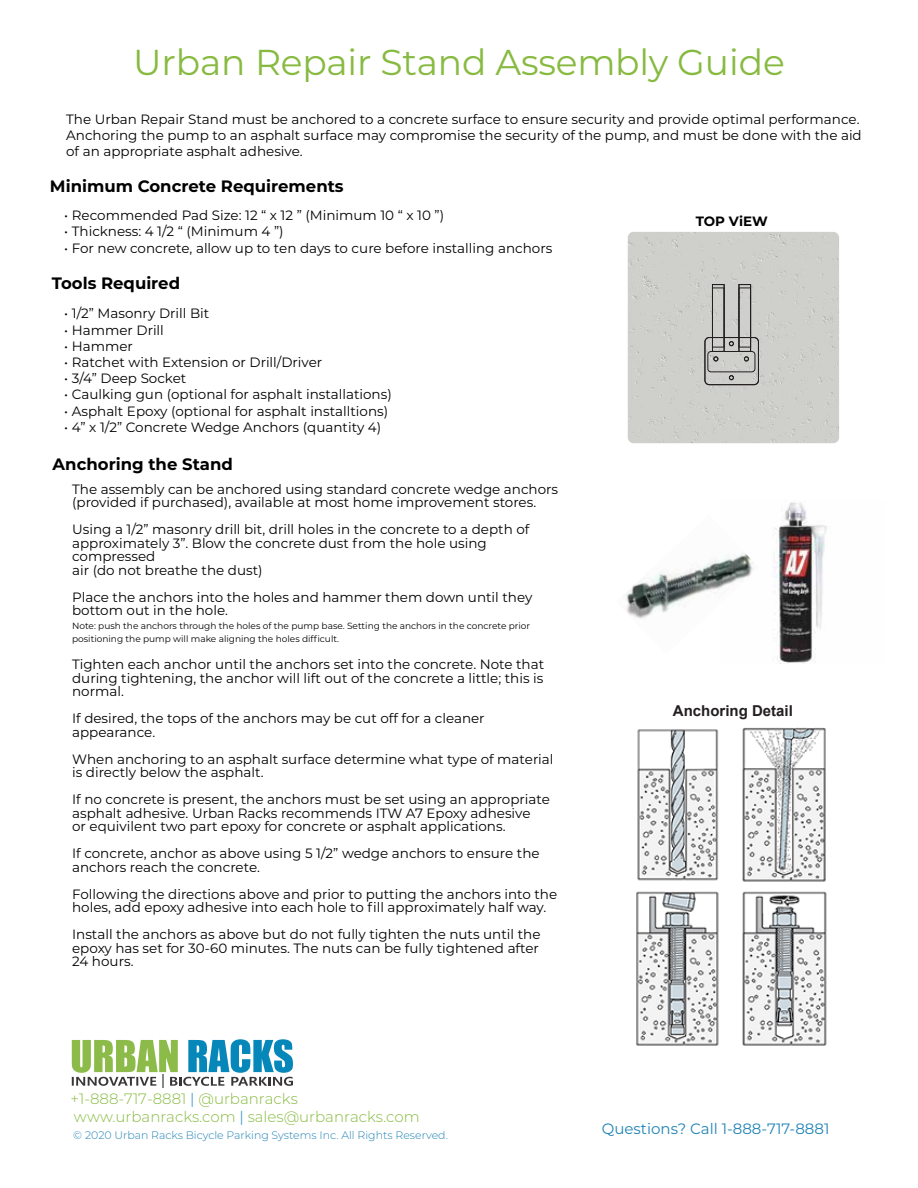
<style>
.page{position:relative;width:918px;height:1188px;background:#fff}
.page>*{position:absolute;margin:0;border:0;box-sizing:border-box;transform-origin:0 0}
.t1{font:36px "Montserrat";letter-spacing:-.005em;color:#87ba40}
.t2{font:700 16.5px "Montserrat";color:#000}
.t3{font:300 15px "Montserrat";color:#87bb40}
.t4{font:15px "Montserrat";color:#2183b5}
.t5{font:700 15px "Arial";color:#231f20}
.t6{font:13.5px/13.5px "Montserrat";color:#000}
.t7{font:700 13.5px "Montserrat";letter-spacing:-.005em;color:#000}
.t8{font:300 10.95px "Montserrat";color:#2183b5}
.t9{font:9px/13.5px "Montserrat";color:#000}
.s1{color:#1582b6}
</style>
<div class="page">
<img style="left:636px;top:727px;width:191px;height:319px">
<div style="left:628px;top:232px;width:211px;height:211px;background:#cfd0cb;border-radius:6px"></div>
<img style="left:773px;top:502px;width:54px;height:161px">
<img style="left:623px;top:552px;width:131px;height:67px">
<svg style="left:72px;top:1039px;width:221px;height:49px"></svg>
<div style="left:705px;top:337px;width:54px;height:48px;border:1px solid #231f20;border-radius:4px"></div>
<div style="left:707px;top:351px;width:48px;height:21px;border:1px solid #231f20;border-radius:3px"></div>
<div style="left:712px;top:284px;width:13px;height:68px;border:1px solid #231f20"></div>
<div style="left:739px;top:284px;width:12px;height:68px;border:1px solid #231f20"></div>
<svg style="left:729px;top:375px;width:5px;height:5px"></svg>
<svg style="left:713px;top:357px;width:5px;height:4px"></svg>
<svg style="left:744px;top:357px;width:5px;height:4px"></svg>
<svg style="left:729px;top:341px;width:5px;height:5px"></svg>
<div style="left:712px;top:288px;width:13px;height:59px;border:1px solid #231f20"></div>
<div style="left:739px;top:288px;width:12px;height:59px;border:1px solid #231f20"></div>
<h1 class="t1" style="left:133px;top:37px;width:653px">Urban Repair Stand Assembly Guide</h1>
<p class="t6" style="left:66px;top:111px;width:797px;line-height:16.2px">The Urban Repair Stand must be anchored to a concrete surface to ensure security and provide optimal performance.<br>Anchoring the pump to an asphalt surface may compromise the security of the pump, and must be done with the aid of an appropriate asphalt adhesive.</p>
<p class="t2" style="left:50px;top:174px;width:295px">Minimum Concrete Requirements</p>
<p class="t6" style="left:64px;top:208px;width:381px">• Recommended Pad Size: 12 “ x 12 ” (Minimum 10 “ x 10 ”)</p>
<p class="t6" style="left:64px;top:224px;width:221px">• Thickness: 4 1/2 “ (Minimum 4 ”)</p>
<p class="t6" style="left:64px;top:241px;width:490px">• For new concrete, allow up to ten days to cure before installing anchors</p>
<p class="t2" style="left:52px;top:271px;width:130px">Tools Required</p>
<p class="t6" style="left:64px;top:306px;width:147px">• 1/2” Masonry Drill Bit</p>
<p class="t6" style="left:64px;top:323px;width:101px">• Hammer Drill</p>
<p class="t6" style="left:64px;top:339px;width:70px">• Hammer</p>
<p class="t6" style="left:64px;top:355px;width:259px">• Ratchet with Extension or Drill/Driver</p>
<p class="t6" style="left:64px;top:371px;width:124px">• 3/4” Deep Socket</p>
<p class="t6" style="left:64px;top:387px;width:329px">• Caulking gun (optional for asphalt installations)</p>
<p class="t6" style="left:64px;top:404px;width:325px">• Asphalt Epoxy (optional for asphalt installtions)</p>
<p class="t6" style="left:64px;top:420px;width:318px">• 4” x 1/2” Concrete Wedge Anchors (quantity 4)</p>
<p class="t2" style="left:53px;top:452px;width:182px">Anchoring the Stand</p>
<p class="t6" style="left:72px;top:482px;width:488px">The assembly can be anchored using standard concrete wedge anchors (provided if purchased), available at most home improvement stores.</p>
<p class="t6" style="left:72px;top:522px;width:459px">Using a 1/2” masonry drill bit, drill holes in the concrete to a depth of approximately 3”. Blow the concrete dust from the hole using compressed<br>air (do not breathe the dust)</p>
<p class="t6" style="left:72px;top:590px;width:462px">Place the anchors into the holes and hammer them down until they bottom out in the hole.</p>
<p class="t9" style="left:72px;top:618px;width:460px">Note: push the anchors through the holes of the pump base. Setting the anchors in the concrete prior positioning the pump will make aligning the holes difficult.</p>
<p class="t6" style="left:72px;top:657px;width:474px;text-align:justify">Tighten each anchor until the anchors set into the concrete. Note that during tightening, the anchor will lift out of the concrete a little; this is normal.</p>
<p class="t6" style="left:72px;top:711px;width:414px">If desired, the tops of the anchors may be cut off for a cleaner appearance.</p>
<p class="t6" style="left:72px;top:752px;width:483px">When anchoring to an asphalt surface determine what type of material is directly below the asphalt.</p>
<p class="t6" style="left:72px;top:792px;width:479px">If no concrete is present, the anchors must be set using an appropriate asphalt adhesive. Urban Racks recommends ITW A7 Epoxy adhesive<br>or equivilent two part epoxy for concrete or asphalt applications.</p>
<p class="t6" style="left:72px;top:846px;width:469px">If concrete, anchor as above using 5 1/2” wedge anchors to ensure the anchors reach the concrete.</p>
<p class="t6" style="left:72px;top:887px;width:487px">Following the directions above and prior to putting the anchors into the holes, add epoxy adhesive into each hole to fill approximately half way.</p>
<p class="t6" style="left:72px;top:927px;width:470px;text-align:justify">Install the anchors as above but do not fully tighten the nuts until the epoxy has set for 30-60 minutes. The nuts can be fully tightened after 24 hours.</p>
<p class="t7" style="left:696px;top:212px;width:74px">TOP ViEW</p>
<p class="t5" style="left:673px;top:700px;width:122px">Anchoring Detail</p>
<p class="t3" style="left:71px;top:1088px;width:229px">+1-888-717-8881 <span class="s1">|</span> @urbanracks</p>
<p class="t8" style="left:73px;top:1127px;width:376px">© 2020 Urban Racks Bicycle Parking Systems Inc. All Rights Reserved.</p>
<p class="t3" style="left:74px;top:1107px;width:347px">www.urbanracks.com <span class="s1">|</span> sales@urbanracks.com</p>
<p class="t4" style="left:602px;top:1118px;width:229px">Questions? Call 1-888-717-8881</p>
</div>
